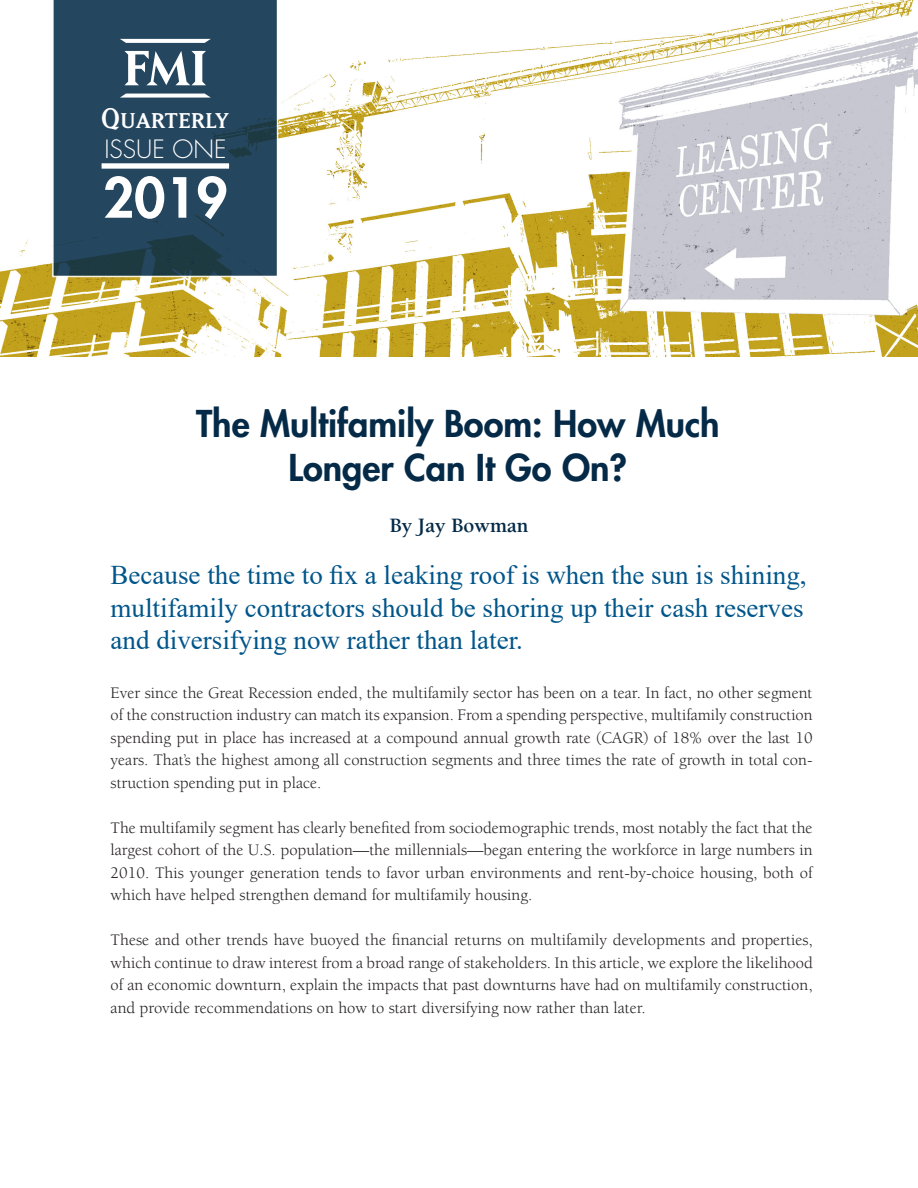
<style>
.page{position:relative;width:918px;height:1188px;background:#fff}
.page>*{position:absolute;margin:0;border:0;box-sizing:border-box;transform-origin:0 0}
.t1{font:800 53.85px "Futura Std";color:#fff}
.TITLELine{font:800 36px "Futura Std";color:#042a47}
.t2{font:33.3px "Matrix Regular Small Caps";color:#fff}
.INTRODUCTION{font:27px/32.4px "Times New Roman";color:#01558a;text-align:justify}
.t3{font:300 24.6px "Futura Std";color:#fff}
.AUTHORLine{font:700 21px "Berkeley Std";color:#042a47}
.MAINBODY{font:16.5px/22.5px "Berkeley Std";color:#231f20;text-align:justify}
.s1{color:#052b48}
</style>
<div class="page">
<img style="left:0;top:0;width:918px;height:356px">
<svg style="left:52px;top:0;width:226px;height:277px;background:#27485e"></svg>
<div style="left:102px;top:163px;width:127px;height:6px;background:#fff"></div>
<svg style="left:120px;top:94px;width:91px;height:4px"></svg>
<svg style="left:120px;top:39px;width:91px;height:4px"></svg>
<svg style="left:124px;top:51px;width:82px;height:34px"></svg>
<p class="t2" style="left:1px;top:105px;width:229px"><span class="s1">arterly</span> Quarterly</p>
<p class="t3" style="left:104px;top:134px;width:124px">ISSUE ONE</p>
<p class="t1" style="left:-1px;top:164px;width:230px"><span class="s1">019</span> 2019</p>
<p class="TITLELine" style="left:196px;top:401px;width:525px">The Multifamily Boom: How Much</p>
<p class="TITLELine" style="left:289px;top:444px;width:340px">Longer Can It Go On?</p>
<p class="AUTHORLine" style="left:389px;top:514px;width:141px">By Jay Bowman</p>
<p class="INTRODUCTION" style="left:111px;top:558px;width:697px">Because the time to fix a leaking roof is when the sun is shining, multifamily contractors should be shoring up their cash reserves and diversifying now rather than later.</p>
<p class="MAINBODY" style="left:111px;top:682px;width:704px">Ever since the Great Recession ended, the multifamily sector has been on a tear. In fact, no other segment of the construction industry can match its expansion. From a spending perspective, multifamily construction spending put in place has increased at a compound annual growth rate (CAGR) of 18% over the last 10 years. That’s the highest among all construction segments and three times the rate of growth in total con&shy;struction spending put in place.</p>
<p class="MAINBODY" style="left:111px;top:817px;width:704px">The multifamily segment has clearly benefited from sociodemographic trends, most notably the fact that the largest cohort of the U.S. population—the millennials—began entering the workforce in large numbers in 2010. This younger generation tends to favor urban environments and rent-by-choice housing, both of which have helped strengthen demand for multifamily housing.</p>
<p class="MAINBODY" style="left:111px;top:929px;width:704px">These and other trends have buoyed the financial returns on multifamily developments and properties, which continue to draw interest from a broad range of stakeholders. In this article, we explore the likelihood of an economic downturn, explain the impacts that past downturns have had on multifamily construction, and provide recommendations on how to start diversifying now rather than later.</p>
</div>
